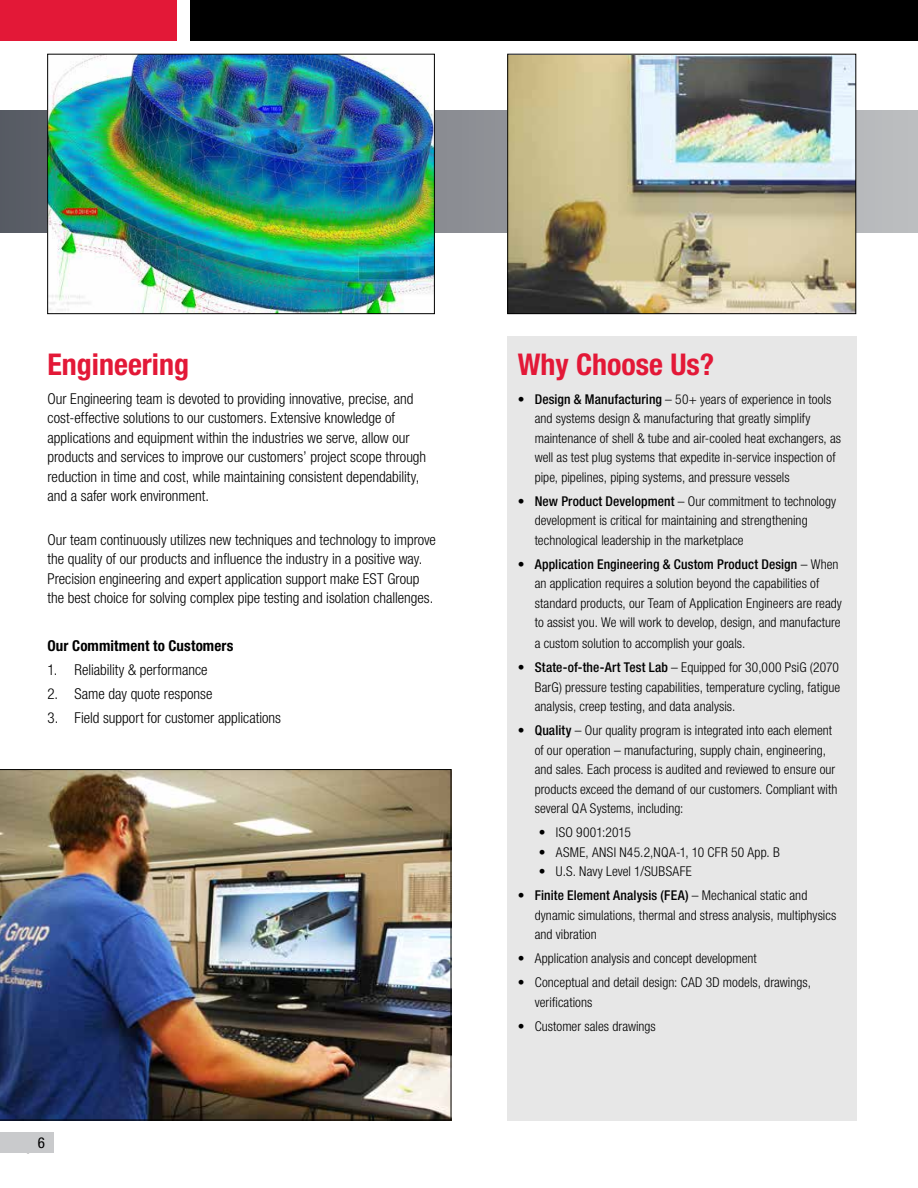
<style>
.page{position:relative;width:918px;height:1188px;background:#fff}
.page>*{position:absolute;margin:0;border:0;box-sizing:border-box;transform-origin:0 0}
.t1{font:700 condensed 30px "Helvetica Neue LT Std";color:#e31837}
.t2{font:300 condensed 15px/19.5px "Helvetica Neue LT Std";color:#000}
.t3{font:700 condensed 15px "Helvetica Neue LT Std";letter-spacing:.01em;color:#000}
.t4{font:condensed 15px "Helvetica Neue LT Std";color:#000}
.t5{font:300 condensed 13.5px/19.5px "Helvetica Neue LT Std";letter-spacing:.005em;color:#000}
.t6{font:300 condensed 13.5px "Helvetica Neue LT Std";letter-spacing:.025em;color:#000}
.s1{font-weight:500}
</style>
<div class="page">
<svg style="left:0;top:111px;width:918px;height:121px;background:#8e9096"></svg>
<img style="left:0;top:769px;width:451px;height:351px">
<img style="left:49px;top:56px;width:384px;height:256px">
<div style="left:47px;top:54px;width:388px;height:260px;border:1px solid #000"></div>
<img style="left:509px;top:56px;width:345px;height:256px">
<div style="left:507px;top:54px;width:349px;height:260px;border:1px solid #000"></div>
<div style="left:507px;top:336px;width:350px;height:784px;background:#e7e7e7"></div>
<div style="left:0;top:1132px;width:54px;height:21px;background:#c9cacc"></div>
<div style="left:191px;top:0;width:727px;height:40px;background:#000"></div>
<div style="left:0;top:0;width:176px;height:40px;background:#e31837"></div>
<h1 class="t1" style="left:47px;top:346px;width:143px">Engineering</h1>
<p class="t2" style="left:47px;top:389px;width:380px">Our Engineering team is devoted to providing innovative, precise, and cost-effective solutions to our customers. Extensive knowledge of applications and equipment within the industries we serve, allow our products and services to improve our customers’ project scope through reduction in time and cost, while maintaining consistent dependability, and a safer work environment.</p>
<p class="t2" style="left:47px;top:530px;width:390px">Our team continuously utilizes new techniques and technology to improve the quality of our products and influence the industry in a positive way.<br>Precision engineering and expert application support make EST Group the best choice for solving complex pipe testing and isolation challenges.</p>
<p class="t3" style="left:47px;top:637px;width:187px">Our Commitment to Customers</p>
<p class="t2" style="left:47px;top:660px;width:162px">1. Reliability &amp; performance</p>
<p class="t2" style="left:47px;top:684px;width:166px">2. Same day quote response</p>
<p class="t2" style="left:47px;top:708px;width:235px">3. Field support for customer applications</p>
<p class="t4" style="left:38px;top:1134px;width:9px">6</p>
<h1 class="t1" style="left:518px;top:346px;width:198px">Why Choose Us?</h1>
<p class="t5" style="left:535px;top:389px;width:308px;text-indent:-17px"><span class="s1">• Design &amp; Manufacturing</span> – 50+ years of experience in tools and systems design &amp; manufacturing that greatly simplify maintenance of shell &amp; tube and air-cooled heat exchangers, as well as test plug systems that expedite in-service inspection of pipe, pipelines, piping systems, and pressure vessels</p>
<p class="t5" style="left:535px;top:491px;width:303px;text-indent:-17px"><span class="s1">• New Product Development</span> – Our commitment to technology development is critical for maintaining and strengthening technological leadership in the marketplace</p>
<p class="t5" style="left:535px;top:554px;width:309px;text-indent:-17px"><span class="s1">• Application Engineering &amp; Custom Product Design</span> – When an application requires a solution beyond the capabilities of standard products, our Team of Application Engineers are ready to assist you. We will work to develop, design, and manufacture</p>
<p class="t5" style="left:535px;top:634px;width:212px">a custom solution to accomplish your goals.</p>
<p class="t5" style="left:535px;top:658px;width:307px;text-align:justify;text-indent:-17px"><span class="s1">• State-of-the-Art Test Lab</span> – Equipped for 30,000 PsiG (2070<br>BarG) pressure testing capabilities, temperature cycling, fatigue analysis, creep testing, and data analysis.</p>
<p class="t5" style="left:535px;top:721px;width:304px;text-indent:-17px"><span class="s1">• Quality</span> – Our quality program is integrated into each element of our operation – manufacturing, supply chain, engineering, and sales. Each process is audited and reviewed to ensure our products exceed the demand of our customers. Compliant with several QA Systems, including:</p>
<p class="t5" style="left:539px;top:822px;width:93px">• ISO 9001:2015</p>
<p class="t6" style="left:539px;top:844px;width:242px">• ASME, ANSI N45.2,NQA-1, 10 CFR 50 App. B</p>
<p class="t6" style="left:539px;top:864px;width:154px">• U.S. Navy Level 1/SUBSAFE</p>
<p class="t5" style="left:535px;top:885px;width:303px;text-indent:-17px"><span class="s1">• Finite Element Analysis (FEA)</span> – Mechanical static and dynamic simulations, thermal and stress analysis, multiphysics and vibration</p>
<p class="t5" style="left:518px;top:948px;width:241px">• Application analysis and concept development</p>
<p class="t5" style="left:535px;top:972px;width:278px;text-indent:-17px">• Conceptual and detail design: CAD 3D models, drawings, verifications</p>
<p class="t5" style="left:518px;top:1016px;width:140px">• Customer sales drawings</p>
</div>
